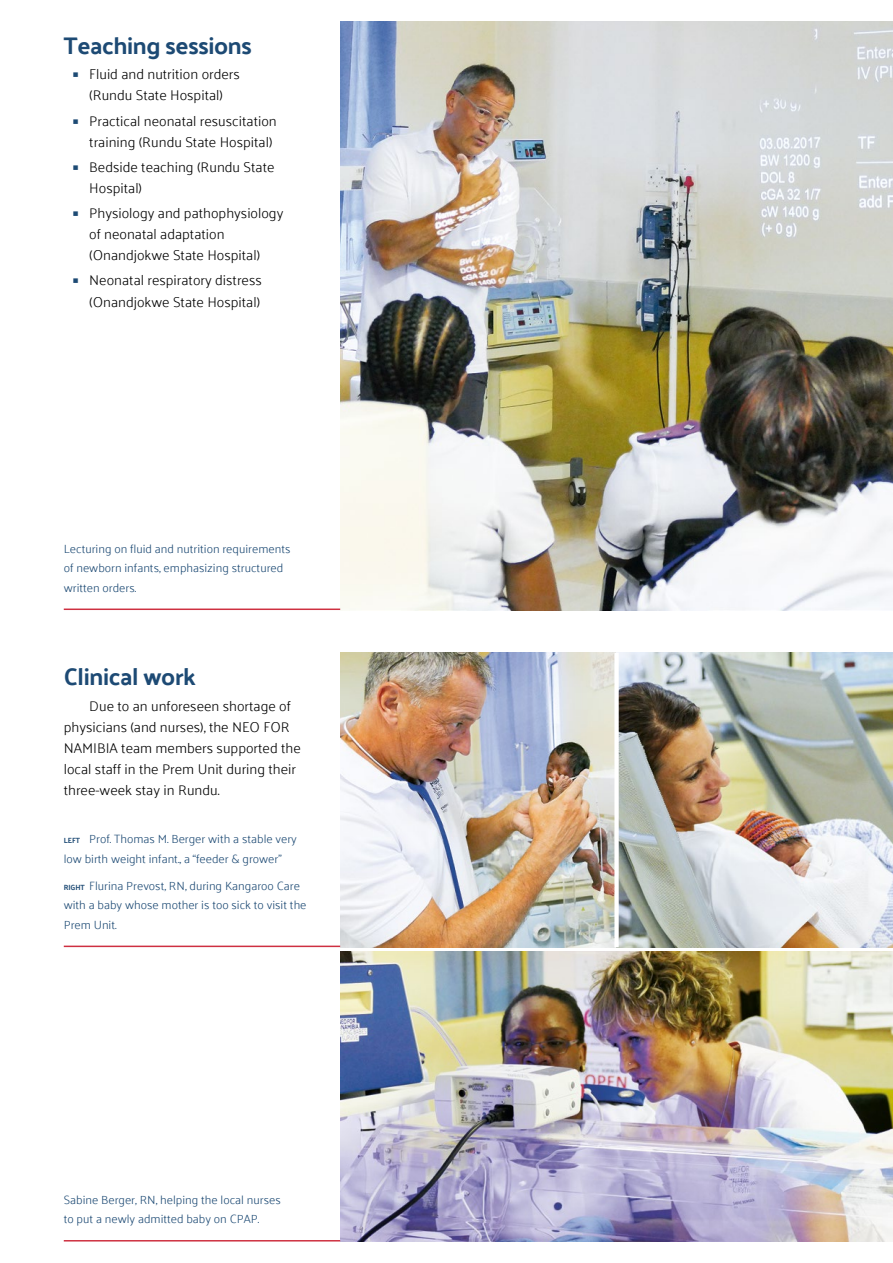
<style>
.page{position:relative;width:893px;height:1263px;background:#fff}
.page>*{position:absolute;margin:0;border:0;box-sizing:border-box;transform-origin:0 0}
.t1{font:700 24px "Palanquin";letter-spacing:-.015em;color:#1d4a74}
.t2{font:300 14.25px/21px "Palanquin";color:#000}
.t3{font:300 12px/19.5px "Palanquin";color:#1d4a74}
.s1{font-weight:700;font-size:7.5px}
</style>
<div class="page">
<img style="left:340px;top:21px;width:553px;height:589px">
<img style="left:340px;top:951px;width:553px;height:291px">
<img style="left:340px;top:653px;width:553px;height:294px">
<div style="left:614px;top:653px;width:5px;height:294px;background:#fff"></div>
<hr style="left:64px;top:608px;width:276px;height:2px;background:#ce3041">
<hr style="left:64px;top:945px;width:276px;height:2px;background:#ce3041">
<hr style="left:64px;top:1240px;width:276px;height:1px;background:#ce3041">
<h1 class="t1" style="left:64px;top:32px;width:190px">Teaching sessions</h1>
<p class="t2" style="left:89px;top:64px;width:152px">Fluid and nutrition orders (Rundu State Hospital)</p>
<p class="t2" style="left:89px;top:110px;width:189px">Practical neonatal resuscitation training (Rundu State Hospital)</p>
<p class="t2" style="left:89px;top:157px;width:187px">Bedside teaching (Rundu State<br>Hospital)</p>
<p class="t2" style="left:89px;top:203px;width:196px">Physiology and pathophysiology of neonatal adaptation (Onandjokwe State Hospital)</p>
<p class="t2" style="left:89px;top:270px;width:174px">Neonatal respiratory distress (Onandjokwe State Hospital)</p>
<p class="t3" style="left:64px;top:539px;width:228px">Lecturing on fluid and nutrition requirements of newborn infants, emphasizing structured written orders.</p>
<h1 class="t1" style="left:64px;top:663px;width:134px">Clinical work</h1>
<p class="t2" style="left:64px;top:695px;width:239px;text-indent:26px">Due to an unforeseen shortage of physicians (and nurses), the NEO FOR NAMIBIA team members supported the local staff in the Prem Unit during their three-week stay in Rundu.</p>
<p class="t3" style="left:64px;top:829px;width:235px"><span class="s1">LEFT</span> Prof. Thomas M. Berger with a stable very low birth weight infant., a “feeder &amp; grower”</p>
<p class="t3" style="left:64px;top:876px;width:244px"><span class="s1">RIGHT</span> Flurina Prevost, RN, during Kangaroo Care with a baby whose mother is too sick to visit the<br>Prem Unit.</p>
<p class="t3" style="left:64px;top:1189px;width:218px">Sabine Berger, RN, helping the local nurses to put a newly admitted baby on CPAP.</p>
</div>
